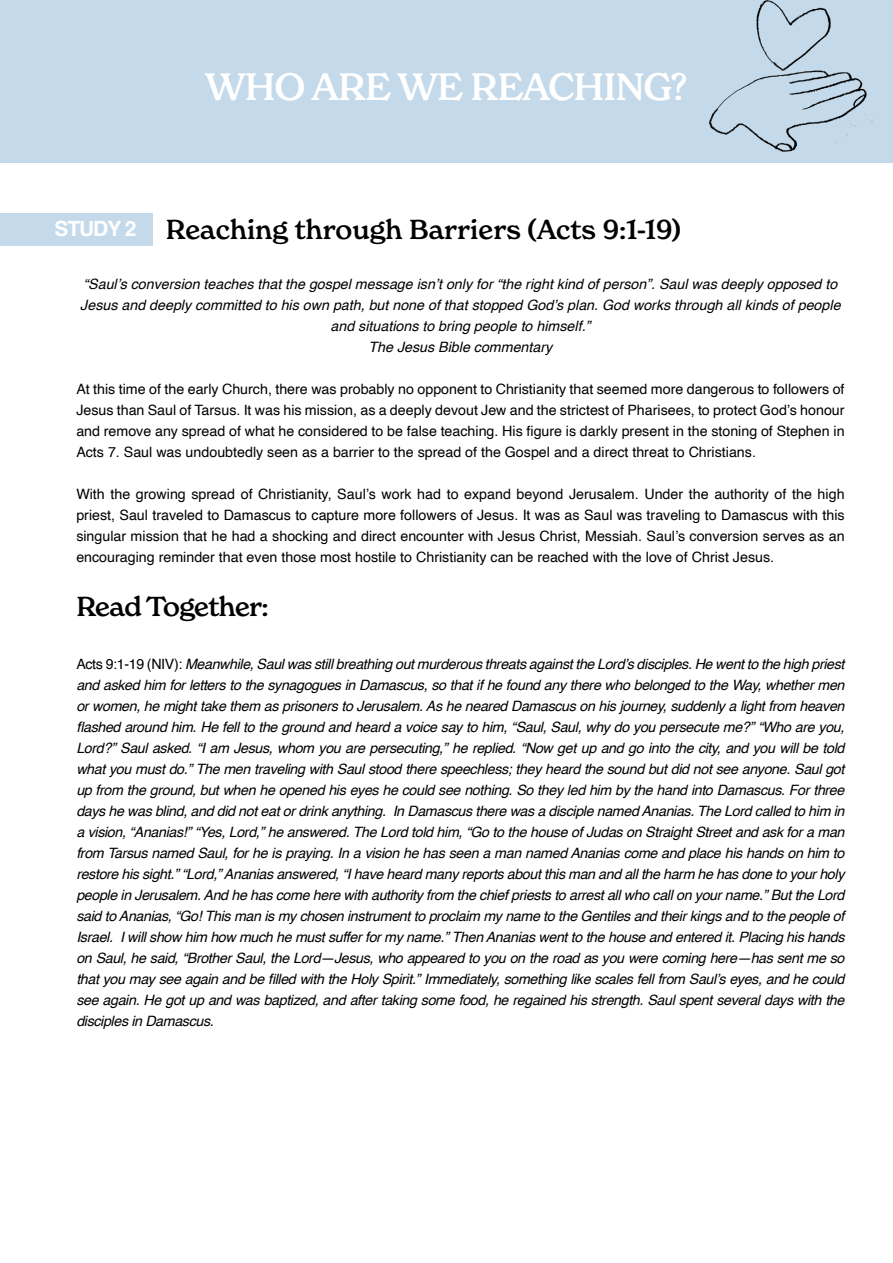
<style>
.page{position:relative;width:893px;height:1263px;background:#fff}
.page>*{position:absolute;margin:0;border:0;box-sizing:border-box;transform-origin:0 0}
.t1{font:500 37.5px "New Spirit";letter-spacing:-.025em;color:#fff}
.t2{font:500 27px "New Spirit";color:#000}
.t3{font:500 27px "New Spirit";letter-spacing:-.025em;color:#000}
.t4{font:italic 14.25px/21px "Helvetica";color:#000;text-align:center}
.t5{font:14.25px/21px "Helvetica";color:#000;text-align:justify}
.s1{font-family:"Helvetica";font-weight:700;font-size:21px;color:#fff}
.s2{font-style:normal}
</style>
<div class="page">
<div style="left:0;top:0;width:893px;height:163px;background:#c4d9e9"></div>
<img style="left:709px;top:0;width:164px;height:152px">
<div style="left:0;top:213px;width:153px;height:32px;background:#c4d9e9"></div>
<h1 class="t1" style="left:205px;top:63px;width:484px">WHO ARE WE REACHING?</h1>
<h2 class="t2" style="left:54px;top:213px;width:628px"><span class="s1">STUDY 2</span> Reaching through Barriers (Acts 9:1-19)</h2>
<p class="t4" style="left:80px;top:274px;width:762px">“Saul’s conversion teaches that the gospel message isn’t only for “the right kind of person”. Saul was deeply opposed to Jesus and deeply committed to his own path, but none of that stopped God’s plan. God works through all kinds of people and situations to bring people to himself.”<br>The Jesus Bible commentary</p>
<p class="t5" style="left:76px;top:379px;width:770px">At this time of the early Church, there was probably no opponent to Christianity that seemed more dangerous to followers of Jesus than Saul of Tarsus. It was his mission, as a deeply devout Jew and the strictest of Pharisees, to protect God’s honour and remove any spread of what he considered to be false teaching. His figure is darkly present in the stoning of Stephen in Acts 7. Saul was undoubtedly seen as a barrier to the spread of the Gospel and a direct threat to Christians.</p>
<p class="t5" style="left:76px;top:484px;width:770px">With the growing spread of Christianity, Saul’s work had to expand beyond Jerusalem. Under the authority of the high priest, Saul traveled to Damascus to capture more followers of Jesus. It was as Saul was traveling to Damascus with this singular mission that he had a shocking and direct encounter with Jesus Christ, Messiah. Saul’s conversion serves as an encouraging reminder that even those most hostile to Christianity can be reached with the love of Christ Jesus.</p>
<h2 class="t3" style="left:76px;top:589px;width:194px">Read Together:</h2>
<p class="t4" style="left:76px;top:654px;width:770px;text-align:justify"><span class="s2">Acts 9:1-19 (NIV):</span> Meanwhile, Saul was still breathing out murderous threats against the Lord’s disciples. He went to the high priest and asked him for letters to the synagogues in Damascus, so that if he found any there who belonged to the Way, whether men or women, he might take them as prisoners to Jerusalem. As he neared Damascus on his journey, suddenly a light from heaven flashed around him. He fell to the ground and heard a voice say to him, “Saul, Saul, why do you persecute me?” “Who are you, Lord?” Saul asked. “I am Jesus, whom you are persecuting,” he replied. “Now get up and go into the city, and you will be told what you must do.” The men traveling with Saul stood there speechless; they heard the sound but did not see anyone. Saul got up from the ground, but when he opened his eyes he could see nothing. So they led him by the hand into Damascus. For three days he was blind, and did not eat or drink anything. In Damascus there was a disciple named Ananias. The Lord called to him in a vision, “Ananias!” “Yes, Lord,” he answered. The Lord told him, “Go to the house of Judas on Straight Street and ask for a man from Tarsus named Saul, for he is praying. In a vision he has seen a man named Ananias come and place his hands on him to restore his sight.” “Lord,” Ananias answered, “I have heard many reports about this man and all the harm he has done to your holy people in Jerusalem. And he has come here with authority from the chief priests to arrest all who call on your name.” But the Lord said to Ananias, “Go! This man is my chosen instrument to proclaim my name to the Gentiles and their kings and to the people of Israel. I will show him how much he must suffer for my name.” Then Ananias went to the house and entered it. Placing his hands on Saul, he said, “Brother Saul, the Lord—Jesus, who appeared to you on the road as you were coming here—has sent me so that you may see again and be filled with the Holy Spirit.” Immediately, something like scales fell from Saul’s eyes, and he could see again. He got up and was baptized, and after taking some food, he regained his strength. Saul spent several days with the disciples in Damascus.</p>
</div>
